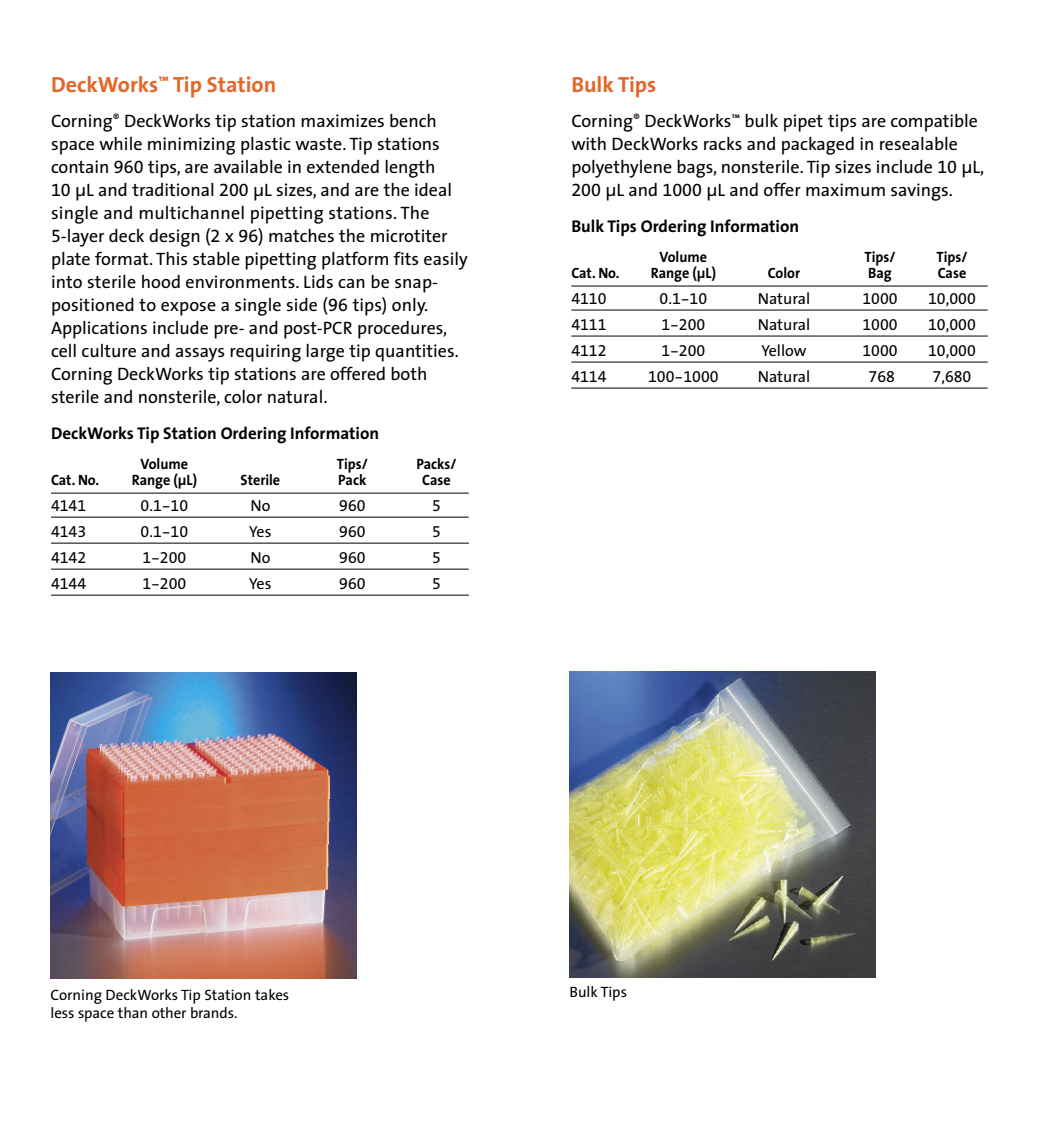
<style>
.page{position:relative;width:1037px;height:1138px;background:#fff}
.page>*{position:absolute;margin:0;border:0;box-sizing:border-box;transform-origin:0 0}
.t1{font:700 22px "The Sans";color:#e56626}
.t2{font:18px/23px "The Sans";color:#000}
.t3{font:700 17px "The Sans";color:#000}
.t4{font:16px "The Sans Expert";color:#000}
.t5{font:16px "The Sans";color:#000}
.t6{font:700 15px "The Sans";color:#000;scale:.95 1}
.t7{font:15px/18px "The Sans";letter-spacing:-.005em;color:#000}
.s1{font-family:"The Sans Expert"}
</style>
<div class="page">
<img style="left:51px;top:672px;width:305px;height:306px">
<hr style="left:51px;top:493px;width:418px;height:1px;background:#000">
<hr style="left:51px;top:517px;width:418px;height:1px;background:#000">
<hr style="left:51px;top:543px;width:418px;height:1px;background:#000">
<hr style="left:51px;top:569px;width:418px;height:1px;background:#000">
<hr style="left:51px;top:595px;width:418px;height:1px;background:#000">
<hr style="left:571px;top:286px;width:417px;height:1px;background:#000">
<hr style="left:571px;top:310px;width:417px;height:1px;background:#000">
<hr style="left:571px;top:336px;width:417px;height:1px;background:#000">
<hr style="left:571px;top:362px;width:417px;height:1px;background:#000">
<hr style="left:571px;top:388px;width:417px;height:1px;background:#000">
<img style="left:569px;top:671px;width:306px;height:306px">
<p class="t1" style="left:51px;top:76px;width:227px">DeckWorks<sup>™</sup> Tip Station</p>
<p class="t2" style="left:51px;top:111px;width:418px">Corning<sup>®</sup> DeckWorks tip station maximizes bench space while minimizing plastic waste. Tip stations contain <span class="s1">960</span> tips, are available in extended length<br><span class="s1">10</span> µL and traditional <span class="s1">200</span> µL sizes, and are the ideal single and multichannel pipetting stations. The <span class="s1">5</span>-layer deck design (<span class="s1">2</span> x <span class="s1">96</span>) matches the microtiter plate format. This stable pipetting platform fits easily into sterile hood environments. Lids can be snap&shy;positioned to expose a single side (<span class="s1">96</span> tips) only.<br>Applications include pre- and post-PCR procedures, cell culture and assays requiring large tip quantities.<br>Corning DeckWorks tip stations are offered both sterile and nonsterile, color natural.</p>
<p class="t3" style="left:51px;top:426px;width:330px">DeckWorks Tip Station Ordering Information</p>
<p class="t6" style="left:141px;top:458px;width:52px">Volume</p>
<p class="t6" style="left:337px;top:458px;width:34px">Tips/</p>
<p class="t6" style="left:416px;top:458px;width:44px">Packs/</p>
<p class="t6" style="left:51px;top:474px;width:52px">Cat. No.</p>
<p class="t6" style="left:132px;top:474px;width:70px">Range (µL)</p>
<p class="t6" style="left:240px;top:474px;width:43px">Sterile</p>
<p class="t6" style="left:338px;top:474px;width:31px">Pack</p>
<p class="t6" style="left:422px;top:474px;width:32px">Case</p>
<p class="t4" style="left:51px;top:492px;width:37px">4141</p>
<p class="t4" style="left:141px;top:492px;width:49px">0.1-10</p>
<p class="t5" style="left:250px;top:499px;width:22px">No</p>
<p class="t4" style="left:339px;top:492px;width:28px">960</p>
<p class="t4" style="left:432px;top:492px;width:10px">5</p>
<p class="t4" style="left:51px;top:518px;width:37px">4143</p>
<p class="t4" style="left:141px;top:518px;width:49px">0.1-10</p>
<p class="t5" style="left:249px;top:525px;width:24px">Yes</p>
<p class="t4" style="left:339px;top:518px;width:28px">960</p>
<p class="t4" style="left:432px;top:518px;width:10px">5</p>
<p class="t4" style="left:51px;top:544px;width:37px">4142</p>
<p class="t4" style="left:142px;top:544px;width:46px">1-200</p>
<p class="t5" style="left:250px;top:551px;width:22px">No</p>
<p class="t4" style="left:339px;top:544px;width:28px">960</p>
<p class="t4" style="left:432px;top:544px;width:10px">5</p>
<p class="t4" style="left:51px;top:570px;width:37px">4144</p>
<p class="t4" style="left:142px;top:570px;width:46px">1-200</p>
<p class="t5" style="left:249px;top:577px;width:24px">Yes</p>
<p class="t4" style="left:339px;top:570px;width:28px">960</p>
<p class="t4" style="left:432px;top:570px;width:10px">5</p>
<p class="t1" style="left:571px;top:76px;width:87px">Bulk Tips</p>
<p class="t2" style="left:571px;top:111px;width:414px">Corning<sup>®</sup> DeckWorks<sup>™</sup> bulk pipet tips are compatible with DeckWorks racks and packaged in resealable polyethylene bags, nonsterile. Tip sizes include <span class="s1">10</span> µL, <span class="s1">200</span> µL and <span class="s1">1000</span> µL and offer maximum savings.</p>
<p class="t3" style="left:571px;top:219px;width:229px">Bulk Tips Ordering Information</p>
<p class="t6" style="left:659px;top:251px;width:52px">Volume</p>
<p class="t6" style="left:864px;top:251px;width:34px">Tips/</p>
<p class="t6" style="left:936px;top:251px;width:34px">Tips/</p>
<p class="t6" style="left:571px;top:267px;width:52px">Cat. No.</p>
<p class="t6" style="left:651px;top:267px;width:70px">Range (µL)</p>
<p class="t6" style="left:768px;top:267px;width:36px">Color</p>
<p class="t6" style="left:868px;top:267px;width:26px">Bag</p>
<p class="t6" style="left:938px;top:267px;width:32px">Case</p>
<p class="t4" style="left:571px;top:285px;width:37px">4110</p>
<p class="t4" style="left:659px;top:285px;width:49px">0.1-10</p>
<p class="t5" style="left:758px;top:292px;width:54px">Natural</p>
<p class="t4" style="left:862px;top:285px;width:37px">1000</p>
<p class="t4" style="left:928px;top:285px;width:49px">10,000</p>
<p class="t4" style="left:571px;top:311px;width:37px">4111</p>
<p class="t4" style="left:661px;top:311px;width:45px">1-200</p>
<p class="t5" style="left:758px;top:318px;width:54px">Natural</p>
<p class="t4" style="left:862px;top:311px;width:37px">1000</p>
<p class="t4" style="left:928px;top:311px;width:49px">10,000</p>
<p class="t4" style="left:571px;top:337px;width:37px">4112</p>
<p class="t4" style="left:661px;top:337px;width:45px">1-200</p>
<p class="t5" style="left:761px;top:344px;width:47px">Yellow</p>
<p class="t4" style="left:862px;top:337px;width:37px">1000</p>
<p class="t4" style="left:928px;top:337px;width:49px">10,000</p>
<p class="t4" style="left:571px;top:363px;width:37px">4114</p>
<p class="t4" style="left:648px;top:363px;width:72px">100-1000</p>
<p class="t5" style="left:758px;top:370px;width:54px">Natural</p>
<p class="t4" style="left:868px;top:363px;width:28px">768</p>
<p class="t4" style="left:932px;top:363px;width:40px">7,680</p>
<p class="t7" style="left:51px;top:987px;width:240px">Corning DeckWorks Tip Station takes less space than other brands.</p>
<p class="t7" style="left:569px;top:984px;width:59px">Bulk Tips</p>
</div>
